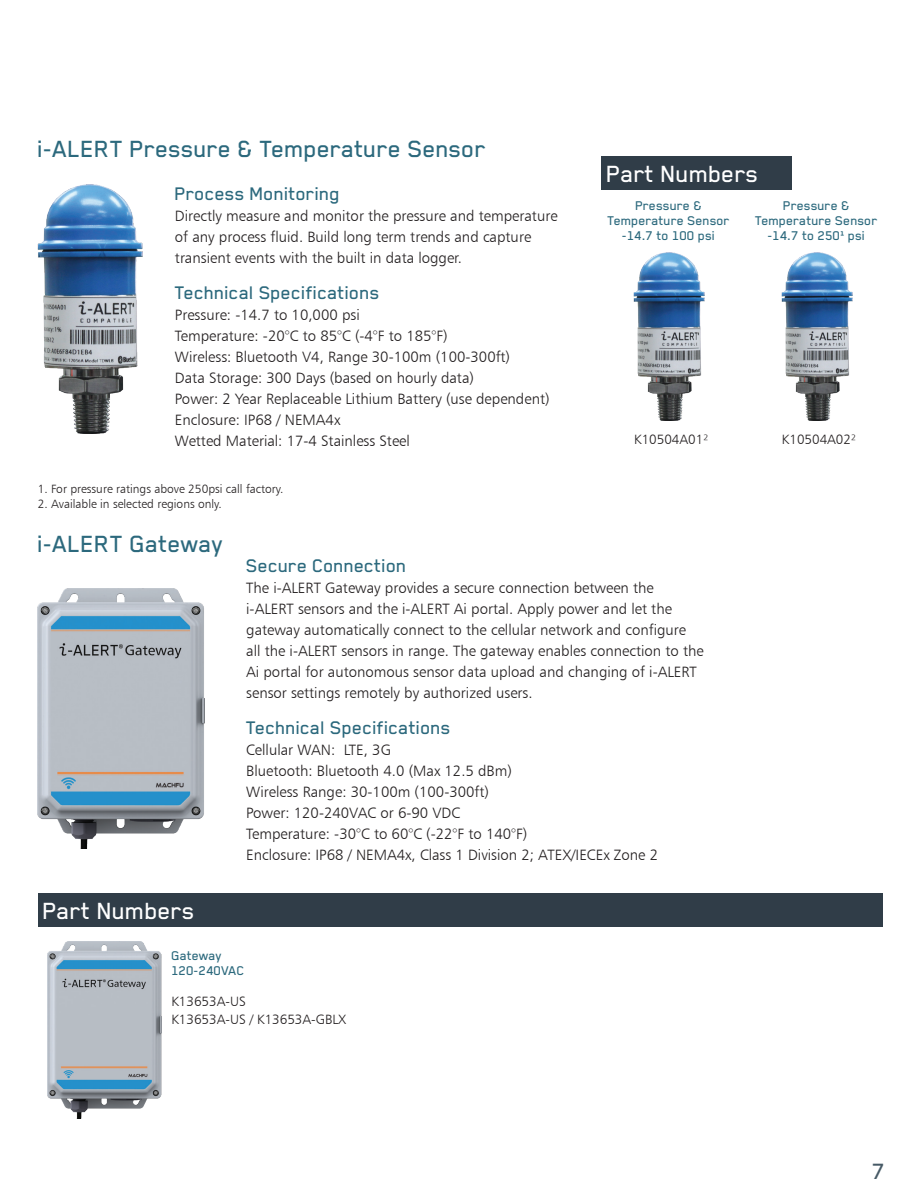
<style>
.page{position:relative;width:918px;height:1188px;background:#fff}
.page>*{position:absolute;margin:0;border:0;box-sizing:border-box;transform-origin:0 0}
.t1{font:500 27px "Blender Pro";color:#2c697d}
.t2{font:500 27px "Blender Pro";color:#fff}
.t3{font:500 25.5px "Blender Pro";color:#475a66}
.t4{font:500 21px "Blender Pro";color:#2c697d}
.t5{font:15px/21px "Humanist 777 BT Light B";color:#231f20}
.t6{font:500 14.55px/14.5px "Blender Pro";color:#2c697d;text-align:center}
.t7{font:13.5px "Humanist 777 BT Light B";color:#231f20}
.t8{font:12px "Humanist 777 BT Light B";color:#231f20}
</style>
<div class="page">
<img style="left:38px;top:185px;width:105px;height:248px">
<img style="left:38px;top:588px;width:167px;height:260px">
<img style="left:633px;top:253px;width:71px;height:168px">
<img style="left:781px;top:253px;width:71px;height:168px">
<img style="left:48px;top:941px;width:113px;height:178px">
<div style="left:38px;top:894px;width:844px;height:33px;background:#303d48"></div>
<div style="left:602px;top:157px;width:190px;height:33px;background:#303d48"></div>
<h1 class="t1" style="left:38px;top:134px;width:450px">i-ALERT Pressure &amp; Temperature Sensor</h1>
<h3 class="t4" style="left:175px;top:182px;width:167px">Process Monitoring</h3>
<p class="t5" style="left:175px;top:205px;width:384px">Directly measure and monitor the pressure and temperature of any process fluid. Build long term trends and capture transient events with the built in data logger.</p>
<h3 class="t4" style="left:175px;top:281px;width:206px">Technical Specifications</h3>
<p class="t5" style="left:175px;top:304px;width:376px">Pressure: -14.7 to 10,000 psi<br>Temperature: -20°C to 85°C (-4°F to 185°F)<br>Wireless: Bluetooth V4, Range 30-100m (100-300ft)<br>Data Storage: 300 Days (based on hourly data)<br>Power: 2 Year Replaceable Lithium Battery (use dependent)<br>Enclosure: IP68 / NEMA4x<br>Wetted Material: 17-4 Stainless Steel</p>
<p class="t8" style="left:38px;top:482px;width:247px">1. For pressure ratings above 250psi call factory.</p>
<p class="t8" style="left:38px;top:496px;width:185px">2. Available in selected regions only.</p>
<h1 class="t1" style="left:38px;top:530px;width:188px">i-ALERT Gateway</h1>
<h1 class="t2" style="left:606px;top:159px;width:154px">Part Numbers</h1>
<p class="t6" style="left:608px;top:198px;width:124px">Pressure &amp;<br>Temperature Sensor -14.7 to 100 psi</p>
<p class="t6" style="left:755px;top:198px;width:124px">Pressure &amp;<br>Temperature Sensor -14.7 to 250¹ psi</p>
<p class="t7" style="left:634px;top:431px;width:76px">K10504A01²</p>
<p class="t7" style="left:782px;top:431px;width:76px">K10504A02²</p>
<h1 class="t2" style="left:43px;top:896px;width:154px">Part Numbers</h1>
<h3 class="t4" style="left:246px;top:554px;width:162px">Secure Connection</h3>
<p class="t5" style="left:246px;top:577px;width:459px">The i-ALERT Gateway provides a secure connection between the i-ALERT sensors and the i-ALERT Ai portal. Apply power and let the gateway automatically connect to the cellular network and configure all the i-ALERT sensors in range. The gateway enables connection to the Ai portal for autonomous sensor data upload and changing of i-ALERT sensor settings remotely by authorized users.</p>
<h3 class="t4" style="left:246px;top:716px;width:206px">Technical Specifications</h3>
<p class="t5" style="left:246px;top:739px;width:413px">Cellular WAN: LTE, 3G<br>Bluetooth: Bluetooth 4.0 (Max 12.5 dBm)<br>Wireless Range: 30-100m (100-300ft)<br>Power: 120-240VAC or 6-90 VDC<br>Temperature: -30°C to 60°C (-22°F to 140°F)<br>Enclosure: IP68 / NEMA4x, Class 1 Division 2; ATEX/IECEx Zone 2</p>
<p class="t6" style="left:171px;top:948px;width:75px;text-align:left">Gateway<br>120-240VAC</p>
<p class="t7" style="left:171px;top:1011px;width:176px">K13653A-US / K13653A-GBLX</p>
<p class="t7" style="left:171px;top:994px;width:76px">K13653A-US</p>
<h2 class="t3" style="left:873px;top:1158px;width:15px">7</h2>
</div>
